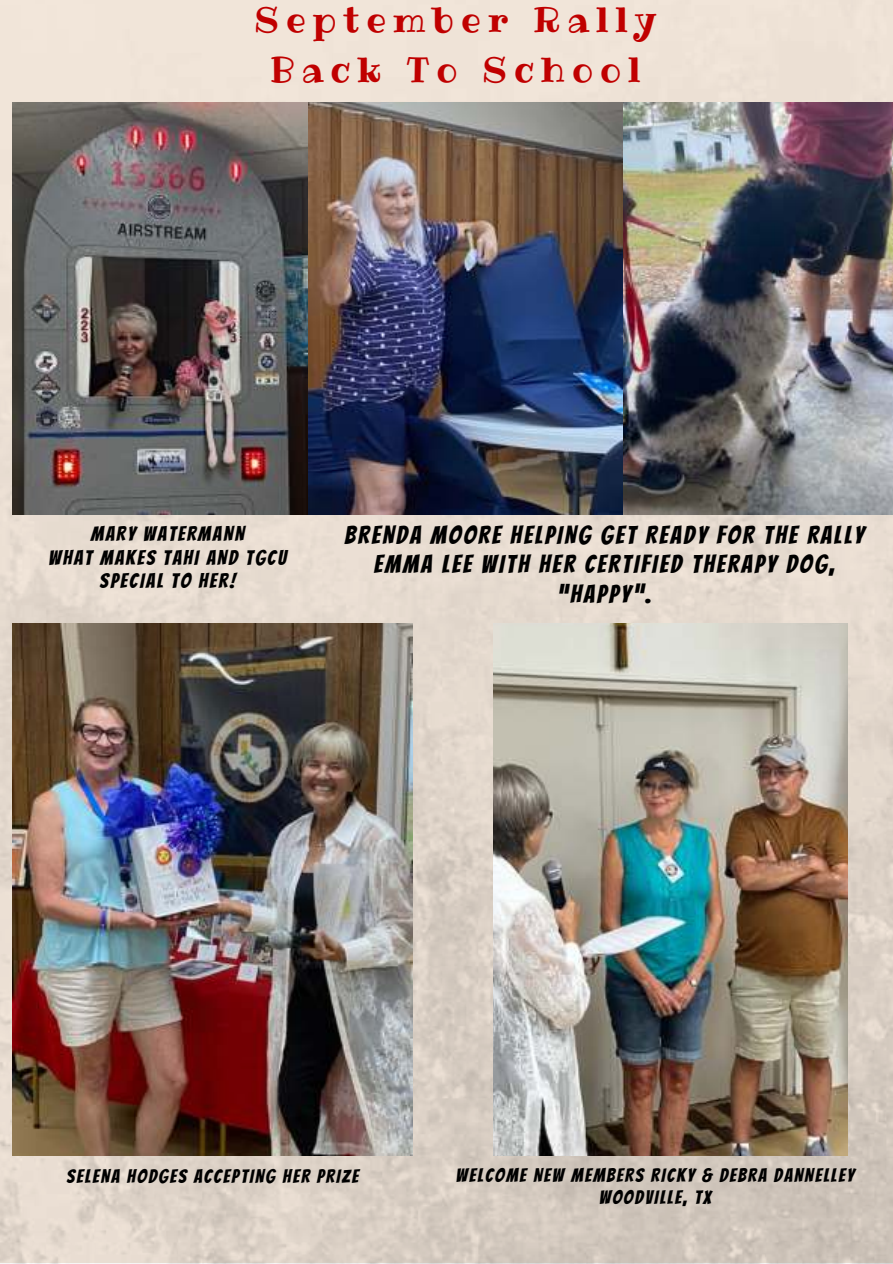
<style>
.page{position:relative;width:893px;height:1264px;background:#fff}
.page>*{position:absolute;margin:0;border:0;box-sizing:border-box;transform-origin:0 0}
.t1{font:35.1px/50.6px "Ribeye";letter-spacing:.2em;color:#c00000;text-align:center}
.t2{font:25.05px/29.2px "Bangers";letter-spacing:.1em;color:#000;text-align:center}
.t3{font:20.4px/23.5px "Bangers";letter-spacing:.1em;color:#000;text-align:center}
.t4{font:18.9px/22.5px "Bangers";letter-spacing:.1em;color:#000;text-align:center}
</style>
<div class="page">
<img style="left:0;top:0;width:892px;height:1263px">
<img style="left:13px;top:102px;width:296px;height:413px">
<img style="left:309px;top:102px;width:583px;height:413px">
<img style="left:13px;top:624px;width:399px;height:531px">
<img style="left:493px;top:624px;width:354px;height:531px">
<h1 class="t1" style="left:254px;top:-6px;width:403px">September Rally<br>Back To School</h1>
<p class="t3" style="left:48px;top:522px;width:239px">MARY WATERMANN<br>WHAT MAKES TAHI AND TGCU<br>SPECIAL TO HER!</p>
<p class="t2" style="left:344px;top:521px;width:520px">BRENDA MOORE HELPING GET READY FOR THE RALLY<br>EMMA LEE WITH HER CERTIFIED THERAPY DOG, “HAPPY”.</p>
<p class="t4" style="left:66px;top:1163px;width:293px">SELENA HODGES ACCEPTING HER PRIZE</p>
<p class="t4" style="left:456px;top:1162px;width:400px">WELCOME NEW MEMBERS RICKY &amp; DEBRA DANNELLEY<br>WOODVILLE, TX</p>
</div>
